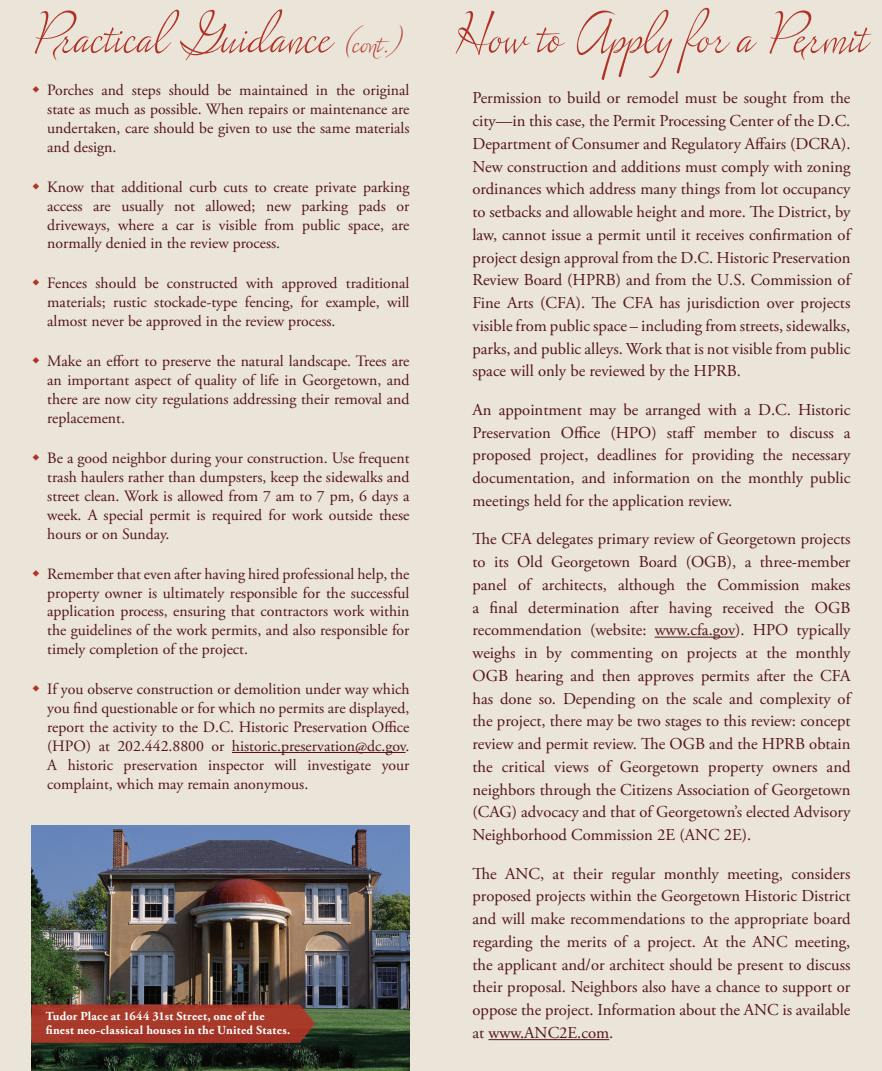
<style>
.page{position:relative;width:882px;height:1071px;background:#eae4d9}
.page>*{position:absolute;margin:0;border:0;box-sizing:border-box;transform-origin:0 0}
.t1{font:61.25px "Lush Script";color:#b13326}
.BrochureBody{font:16.62px/22.8px "Adobe Garamond Pro";color:#53131e;text-align:justify}
.t2{font:15.75px/18.9px "Adobe Garamond Pro";color:#53131e;text-align:justify}
.BrochureBody2{font:700 12.25px/14.7px "Adobe Garamond Pro";letter-spacing:.02em;color:#fff}
.s1{font-size:35px}
</style>
<div class="page">
<hr style="left:232px;top:752px;width:174px;height:1px;background:#53131e">
<img style="left:32px;top:826px;width:378px;height:245px">
<svg style="left:32px;top:1005px;width:283px;height:38px;background:#a23828"></svg>
<hr style="left:655px;top:637px;width:80px;height:1px;background:#53131e">
<hr style="left:488px;top:1039px;width:121px;height:1px;background:#53131e">
<p class="t1" style="left:32px;top:-5px;width:371px">Practical Guidance <span class="s1">(cont.)</span></p>
<p class="t1" style="left:453px;top:-5px;width:421px">How to Apply for a Permit</p>
<p class="BrochureBody" style="left:472px;top:87px;width:380px">Permission to build or remodel must be sought from the city—in this case, the Permit Processing Center of the D.C.<br>Department of Consumer and Regulatory Affairs (DCRA).<br>New construction and additions must comply with zoning ordinances which address many things from lot occupancy to setbacks and allowable height and more. The District, by law, cannot issue a permit until it receives confirmation of project design approval from the D.C. Historic Preservation Review Board (HPRB) and from the U.S. Commission of Fine Arts (CFA). The CFA has jurisdiction over projects visible from public space – including from streets, sidewalks, parks, and public alleys. Work that is not visible from public space will only be reviewed by the HPRB.</p>
<p class="BrochureBody" style="left:472px;top:399px;width:380px">An appointment may be arranged with a D.C. Historic Preservation Office (HPO) staff member to discuss a proposed project, deadlines for providing the necessary documentation, and information on the monthly public meetings held for the application review.</p>
<p class="BrochureBody" style="left:472px;top:528px;width:380px">The CFA delegates primary review of Georgetown projects to its Old Georgetown Board (OGB), a three-member panel of architects, although the Commission makes a final determination after having received the OGB recommendation (website: www.cfa.gov). HPO typically weighs in by commenting on projects at the monthly OGB hearing and then approves permits after the CFA has done so. Depending on the scale and complexity of the project, there may be two stages to this review: concept review and permit review. The OGB and the HPRB obtain the critical views of Georgetown property owners and neighbors through the Citizens Association of Georgetown (CAG) advocacy and that of Georgetown’s elected Advisory Neighborhood Commission 2E (ANC 2E).</p>
<p class="BrochureBody" style="left:472px;top:863px;width:380px">The ANC, at their regular monthly meeting, considers proposed projects within the Georgetown Historic District and will make recommendations to the appropriate board regarding the merits of a project. At the ANC meeting, the applicant and/or architect should be present to discuss their proposal. Neighbors also have a chance to support or oppose the project. Information about the ANC is available at www.ANC2E.com.</p>
<p class="t2" style="left:47px;top:81px;width:364px">Porches and steps should be maintained in the original state as much as possible. When repairs or maintenance are undertaken, care should be given to use the same materials and design.</p>
<p class="t2" style="left:47px;top:178px;width:364px">Know that additional curb cuts to create private parking access are usually not allowed; new parking pads or driveways, where a car is visible from public space, are normally denied in the review process.</p>
<p class="t2" style="left:47px;top:275px;width:364px">Fences should be constructed with approved traditional materials; rustic stockade-type fencing, for example, will almost never be approved in the review process.</p>
<p class="t2" style="left:47px;top:352px;width:364px">Make an effort to preserve the natural landscape. Trees are an important aspect of quality of life in Georgetown, and there are now city regulations addressing their removal and replacement.</p>
<p class="t2" style="left:47px;top:449px;width:364px">Be a good neighbor during your construction. Use frequent trash haulers rather than dumpsters, keep the sidewalks and street clean. Work is allowed from 7 am to 7 pm, 6 days a week. A special permit is required for work outside these hours or on Sunday.</p>
<p class="t2" style="left:47px;top:565px;width:364px">Remember that even after having hired professional help, the property owner is ultimately responsible for the successful application process, ensuring that contractors work within the guidelines of the work permits, and also responsible for timely completion of the project.</p>
<p class="t2" style="left:47px;top:680px;width:364px">If you observe construction or demolition under way which you find questionable or for which no permits are displayed, report the activity to the D.C. Historic Preservation Office (HPO) at 202.442.8800 or historic.preservation@dc.gov.<br>A historic preservation inspector will investigate your complaint, which may remain anonymous.</p>
<p class="BrochureBody2" style="left:46px;top:1009px;width:246px">Tudor Place at 1644 31st Street, one of the finest neo-classical houses in the United States.</p>
</div>
